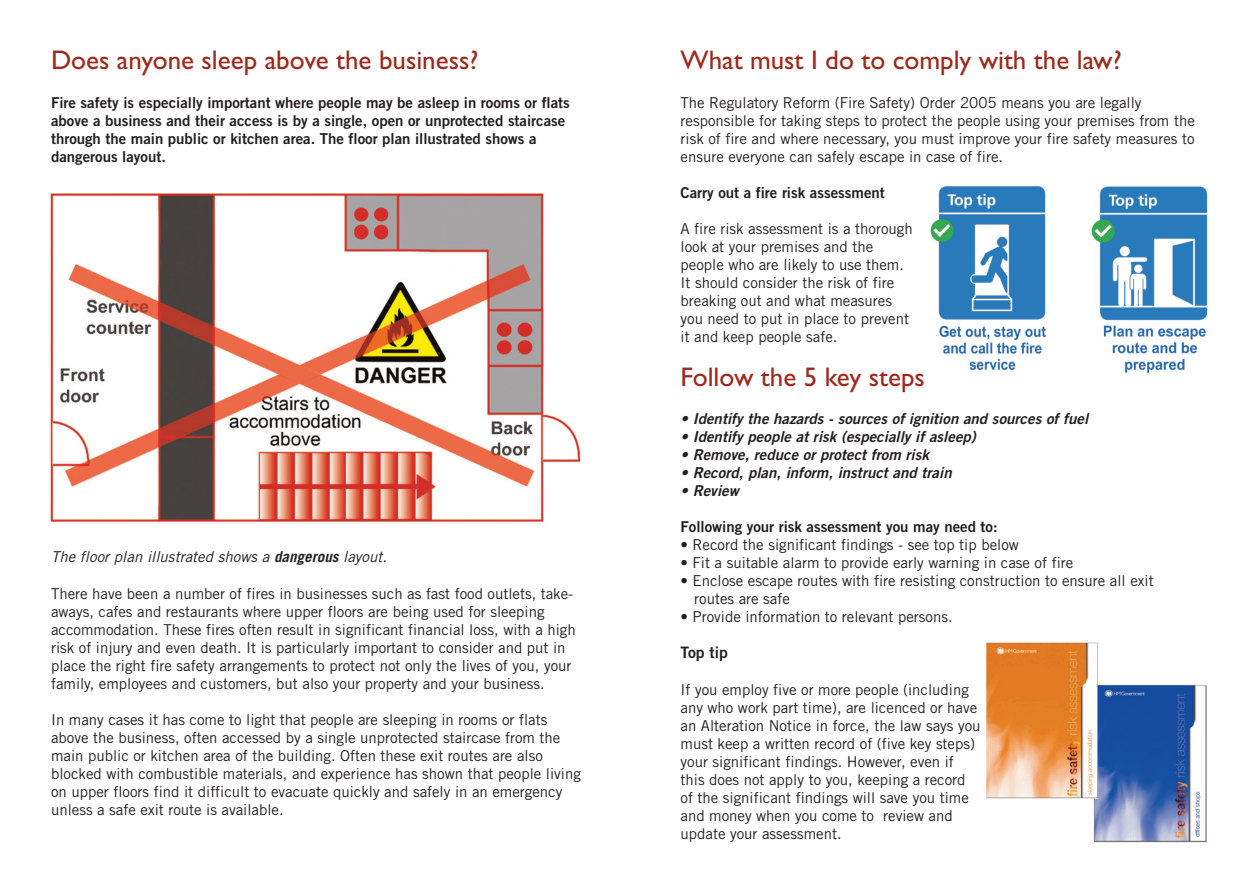
<style>
.page{position:relative;width:1259px;height:893px;background:#fff}
.page>*{position:absolute;margin:0;border:0;box-sizing:border-box;transform-origin:0 0}
.t1{font:27px "Gill Sans";color:#a1281b}
.t2{font:15.75px "Trade Gothic Bold Two";color:#231f20}
.t3{font:15px/18px "Trade Gothic";color:#231f20}
.t4{font:15px/18px "Trade Gothic Bold Two";color:#231f20}
.t5{font:italic 15px "Trade Gothic Bold Two";letter-spacing:.005em;color:#231f20}
.t6{font:italic 15px "Trade Gothic";letter-spacing:.005em;color:#231f20}
.s1{font-weight:700}
</style>
<div class="page">
<img style="left:986px;top:642px;width:221px;height:201px">
<img style="left:930px;top:186px;width:278px;height:187px">
<img style="left:50px;top:193px;width:531px;height:329px">
<h1 class="t1" style="left:51px;top:50px;width:429px">Does anyone sleep above the business?</h1>
<p class="t4" style="left:51px;top:95px;width:520px">Fire safety is especially important where people may be asleep in rooms or flats above a business and their access is by a single, open or unprotected staircase through the main public or kitchen area. The floor plan illustrated shows a dangerous layout.</p>
<p class="t6" style="left:51px;top:551px;width:338px">The floor plan illustrated shows a <span class="s1">dangerous</span> layout.</p>
<p class="t3" style="left:51px;top:586px;width:526px">There have been a number of fires in businesses such as fast food outlets, take&shy;aways, cafes and restaurants where upper floors are being used for sleeping accommodation. These fires often result in significant financial loss, with a high risk of injury and even death. It is particularly important to consider and put in place the right fire safety arrangements to protect not only the lives of you, your family, employees and customers, but also your property and your business.</p>
<p class="t3" style="left:51px;top:712px;width:531px">In many cases it has come to light that people are sleeping in rooms or flats above the business, often accessed by a single unprotected staircase from the main public or kitchen area of the building. Often these exit routes are also blocked with combustible materials, and experience has shown that people living on upper floors find it difficult to evacuate quickly and safely in an emergency unless a safe exit route is available.</p>
<h1 class="t1" style="left:680px;top:50px;width:443px">What must I do to comply with the law?</h1>
<p class="t3" style="left:680px;top:95px;width:516px">The Regulatory Reform (Fire Safety) Order 2005 means you are legally responsible for taking steps to protect the people using your premises from the risk of fire and where necessary, you must improve your fire safety measures to ensure everyone can safely escape in case of fire.</p>
<p class="t4" style="left:680px;top:185px;width:206px">Carry out a fire risk assessment</p>
<p class="t3" style="left:680px;top:221px;width:234px">A fire risk assessment is a thorough look at your premises and the people who are likely to use them.<br>It should consider the risk of fire breaking out and what measures you need to put in place to prevent it and keep people safe.</p>
<h1 class="t1" style="left:680px;top:367px;width:246px">Follow the 5 key steps</h1>
<p class="t5" style="left:680px;top:413px;width:409px">• Identify the hazards - sources of ignition and sources of fuel</p>
<p class="t5" style="left:680px;top:431px;width:297px">• Identify people at risk (especially if asleep)</p>
<p class="t5" style="left:680px;top:449px;width:250px">• Remove, reduce or protect from risk</p>
<p class="t5" style="left:680px;top:467px;width:273px">• Record, plan, inform, instruct and train</p>
<p class="t5" style="left:680px;top:485px;width:60px">• Review</p>
<p class="t4" style="left:680px;top:519px;width:319px">Following your risk assessment you may need to:</p>
<p class="t3" style="left:680px;top:537px;width:340px">• Record the significant findings - see top tip below</p>
<p class="t3" style="left:680px;top:555px;width:394px">• Fit a suitable alarm to provide early warning in case of fire</p>
<p class="t3" style="left:694px;top:573px;width:461px;text-indent:-14px">• Enclose escape routes with fire resisting construction to ensure all exit routes are safe</p>
<p class="t3" style="left:680px;top:609px;width:274px">• Provide information to relevant persons.</p>
<p class="t2" style="left:680px;top:647px;width:49px">Top tip</p>
<p class="t3" style="left:680px;top:682px;width:301px">If you employ five or more people (including any who work part time), are licenced or have an Alteration Notice in force, the law says you must keep a written record of (five key steps) your significant findings. However, even if this does not apply to you, keeping a record of the significant findings will save you time and money when you come to review and update your assessment.</p>
</div>
